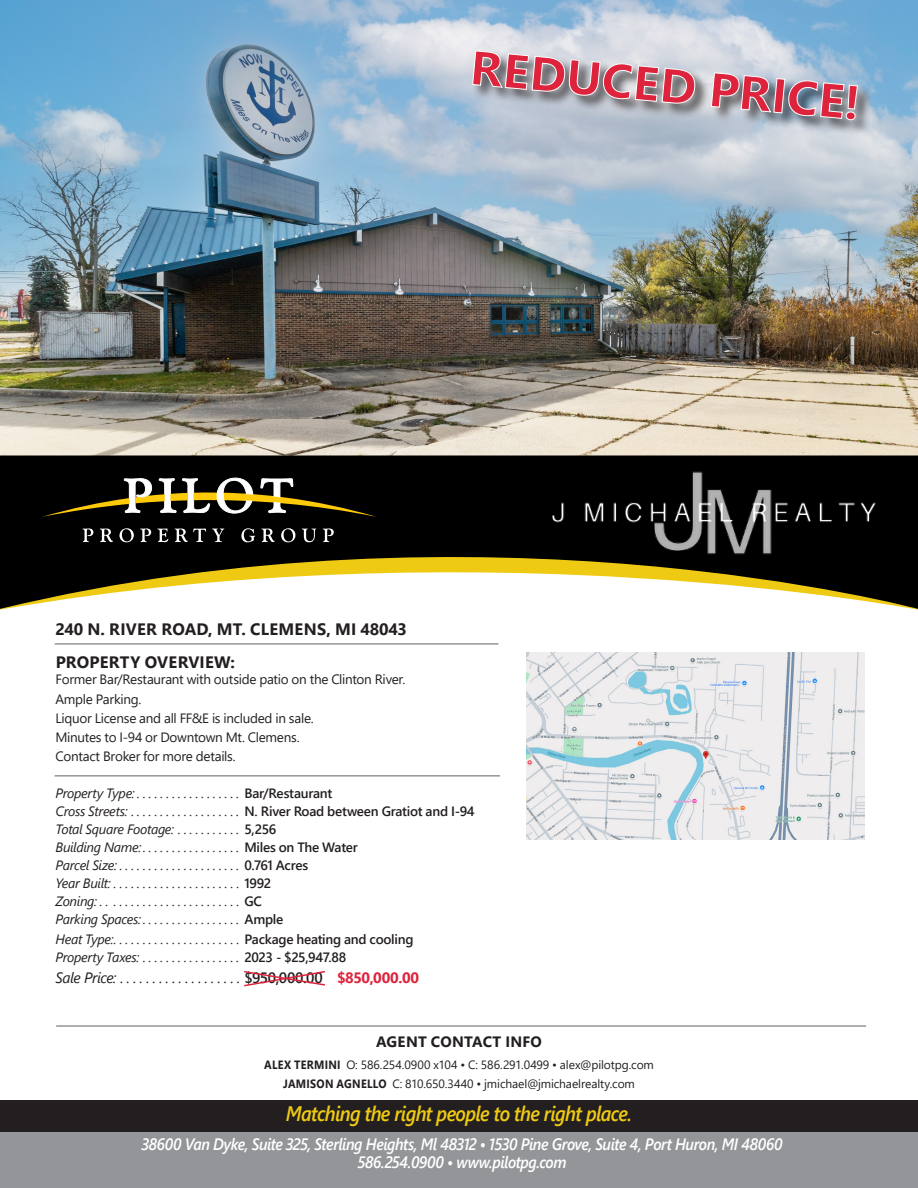
<style>
.page{position:relative;width:918px;height:1188px;background:#fff}
.page>*{position:absolute;margin:0;border:0;box-sizing:border-box;transform-origin:0 0}
.t1{font:italic 600 21px "Segoe UI";letter-spacing:-.035em;color:#efca13;scale:.9 1}
.List1{font:italic 600 16.5px "Segoe UI";letter-spacing:-.03em;color:#fff;scale:.9 1}
.Address_Overview_heading{font:700 16.5px "Segoe UI";letter-spacing:.01em;color:#231f20}
.List1-2{font:italic 15px "Segoe UI";letter-spacing:-.03em;color:#231f20}
.List1-3{font:600 15px "Segoe UI";letter-spacing:-.005em;color:#231f20}
.Address_Overview_heading-2{font:700 15px "Segoe UI";letter-spacing:.015em;color:#231f20}
.List1-4{font:italic 13.5px "Segoe UI";letter-spacing:-.025em;color:#231f20}
.Overview_Copy{font:13.5px "Segoe UI";letter-spacing:-.02em;color:#231f20}
.List1-5{font:600 13.5px "Segoe UI";letter-spacing:-.02em;color:#231f20}
.Address_Overview_heading-3{font:12px "Segoe UI";letter-spacing:-.01em;color:#231f20}
.s1{font-weight:600;font-style:normal}
.s2{font-weight:700;color:#de243d}
.s3{font-weight:700}
</style>
<div class="page">
<div style="left:0;top:1100px;width:918px;height:35px;background:#231f20"></div>
<div style="left:0;top:1132px;width:918px;height:56px;background:#939598"></div>
<hr style="left:56px;top:1025px;width:810px;height:2px;background:#939598">
<img style="left:0;top:0;width:918px;height:456px">
<hr style="left:55px;top:643px;width:443px;height:2px;background:#939598">
<hr style="left:55px;top:775px;width:445px;height:2px;background:#939598">
<svg style="left:0;top:456px;width:918px;height:153px;fill:#000"></svg>
<div style="left:27px;top:466px;width:366px;height:83px;background:#000"></div>
<svg style="left:83px;top:528px;width:251px;height:14px"></svg>
<svg style="left:43px;top:478px;width:333px;height:39px"></svg>
<img style="left:526px;top:652px;width:339px;height:187px">
<img style="left:550px;top:471px;width:332px;height:83px">
<svg style="left:244px;top:971px;width:81px;height:16px"></svg>
<div style="left:472px;top:50px;width:401px;height:86px;background:#231f20;opacity:.75"></div>
<svg style="left:472px;top:50px;width:386px;height:70px;background:#bd9ca9"></svg>
<p class="Address_Overview_heading" style="left:56px;top:614px;width:353px">240 N. RIVER ROAD, MT. CLEMENS, MI 48043</p>
<p class="Address_Overview_heading" style="left:56px;top:647px;width:181px">PROPERTY OVERVIEW:</p>
<p class="Overview_Copy" style="left:56px;top:667px;width:351px">Former Bar/Restaurant with outside patio on the Clinton River.</p>
<p class="Overview_Copy" style="left:56px;top:686px;width:88px">Ample Parking.</p>
<p class="Overview_Copy" style="left:56px;top:705px;width:260px">Liquor License and all FF&amp;E is included in sale.</p>
<p class="Overview_Copy" style="left:56px;top:725px;width:246px">Minutes to I-94 or Downtown Mt. Clemens.</p>
<p class="Overview_Copy" style="left:56px;top:744px;width:182px">Contact Broker for more details.</p>
<p class="List1-4" style="left:56px;top:781px;width:278px">Property Type: . . . . . . . . . . . . . . . . . . <span class="s1">Bar/Restaurant</span></p>
<p class="List1-4" style="left:56px;top:799px;width:77px">Cross Streets:....................</p>
<p class="List1-5" style="left:244px;top:799px;width:232px">N. River Road between Gratiot and I-94</p>
<p class="List1-4" style="left:56px;top:817px;width:124px">Total Square Footage:............</p>
<p class="List1-5" style="left:244px;top:817px;width:33px">5,256</p>
<p class="List1-4" style="left:56px;top:835px;width:304px">Building Name: . . . . . . . . . . . . . . . . . <span class="s1">Miles on The Water</span></p>
<p class="List1-4" style="left:56px;top:853px;width:254px">Parcel Size: . . . . . . . . . . . . . . . . . . . . . <span class="s1">0.761 Acres</span></p>
<p class="List1-4" style="left:56px;top:871px;width:59px">Year Built:.......................</p>
<p class="List1-5" style="left:244px;top:871px;width:28px">1992</p>
<p class="List1-4" style="left:56px;top:889px;width:59px">Zoning: . . .......................</p>
<p class="List1-5" style="left:244px;top:889px;width:19px">GC</p>
<p class="List1-4" style="left:56px;top:907px;width:229px">Parking Spaces: . . . . . . . . . . . . . . . . . <span class="s1">Ample</span></p>
<p class="List1-4" style="left:56px;top:926px;width:360px">Heat Type:. . . . . . . . . . . . . . . . . . . . . . <span class="s1">Package heating and cooling</span></p>
<p class="List1-4" style="left:56px;top:944px;width:89px">Property Taxes:..................</p>
<p class="List1-5" style="left:244px;top:944px;width:103px">2023 - $25,947.88</p>
<p class="List1-2" style="left:56px;top:963px;width:66px">Sale Price:....................</p>
<p class="List1-3" style="left:244px;top:963px;width:176px">$950,000.00 <span class="s2">$850,000.00</span></p>
<p class="Address_Overview_heading-2" style="left:376px;top:1027px;width:167px">AGENT CONTACT INFO</p>
<p class="Address_Overview_heading-3" style="left:264px;top:1053px;width:391px"><span class="s3">ALEX TERMINI</span> O: 586.254.0900 x104 • C: 586.291.0499 • alex@pilotpg.com</p>
<p class="Address_Overview_heading-3" style="left:283px;top:1073px;width:353px"><span class="s3">JAMISON AGNELLO</span> C: 810.650.3440 • jmichael@jmichaelrealty.com</p>
<h1 class="t1" style="left:286px;top:1094px;width:386px">Matching the right people to the right place.</h1>
<p class="List1" style="left:142px;top:1129px;width:713px">38600 Van Dyke, Suite 325, Sterling Heights, Ml 48312 • 1530 Pine Grove, Suite 4, Port Huron, MI 48060</p>
<p class="List1" style="left:358px;top:1147px;width:233px">586.254.0900 • www.pilotpg.com</p>
</div>
